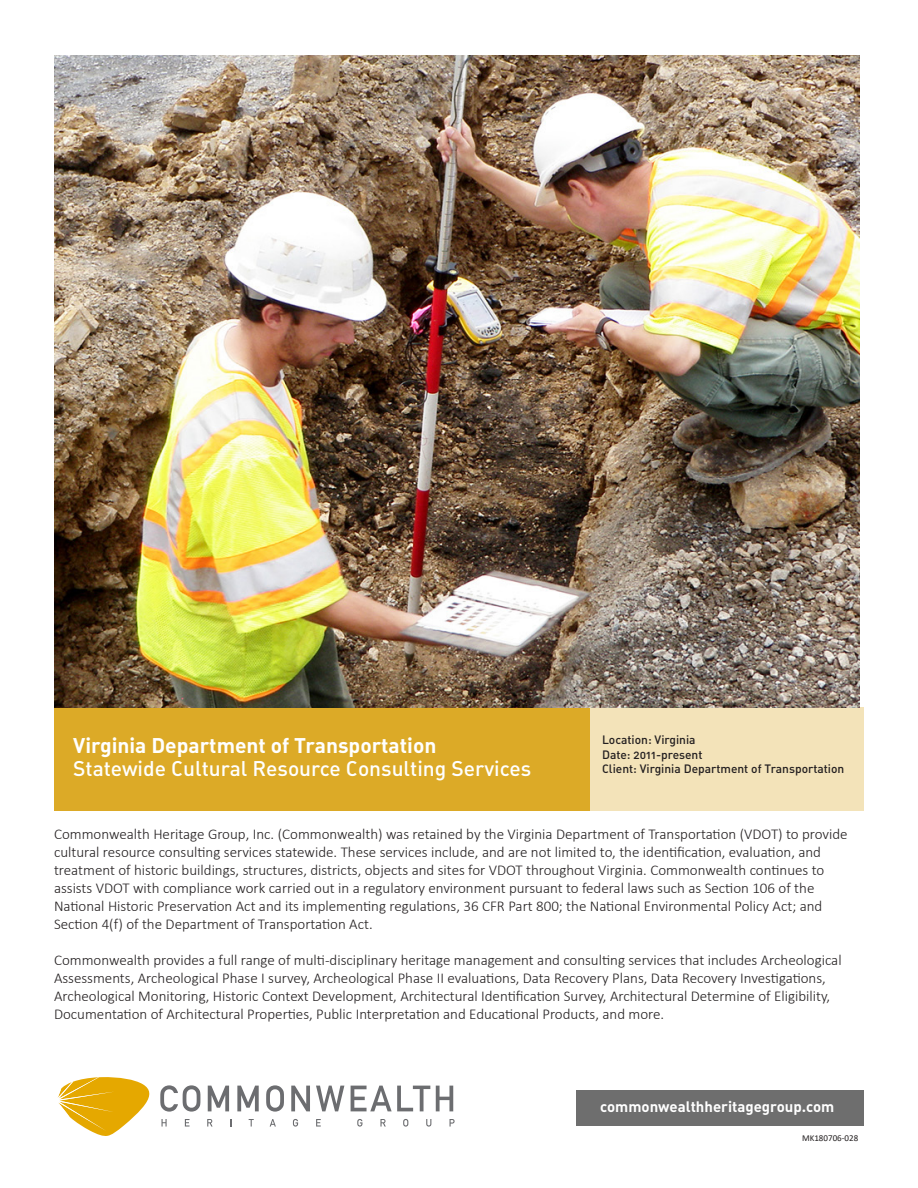
<style>
.page{position:relative;width:918px;height:1188px;background:#fff}
.page>*{position:absolute;margin:0;border:0;box-sizing:border-box;transform-origin:0 0}
.t1{font:21px "DIN Medium Alternate";color:#fff}
.t2{font:21px "DIN Bold Alternate";color:#fff}
.t3{font:300 15px/18px "Calibri";color:#231f20}
.t4{font:15px "DIN Bold Alternate";color:#fff}
.t5{font:12px "DIN Medium Alternate";color:#231f20}
.t6{font:9px "Calibri";color:#231f20}
</style>
<div class="page">
<div style="left:576px;top:1090px;width:287px;height:36px;background:#6e6e6e"></div>
<div style="left:54px;top:707px;width:810px;height:104px;background:#dcaa27"></div>
<div style="left:590px;top:707px;width:281px;height:104px;background:#f3e3b9"></div>
<svg style="left:162px;top:1119px;width:5px;height:8px"></svg>
<svg style="left:185px;top:1119px;width:5px;height:8px"></svg>
<svg style="left:207px;top:1119px;width:6px;height:8px"></svg>
<svg style="left:249px;top:1119px;width:5px;height:8px"></svg>
<svg style="left:270px;top:1119px;width:6px;height:8px"></svg>
<svg style="left:293px;top:1119px;width:5px;height:8px"></svg>
<svg style="left:316px;top:1119px;width:5px;height:8px"></svg>
<svg style="left:357px;top:1119px;width:5px;height:8px"></svg>
<svg style="left:380px;top:1119px;width:6px;height:8px"></svg>
<svg style="left:403px;top:1119px;width:5px;height:8px"></svg>
<svg style="left:426px;top:1119px;width:5px;height:8px"></svg>
<svg style="left:450px;top:1119px;width:5px;height:8px"></svg>
<svg style="left:160px;top:1085px;width:40px;height:27px"></svg>
<svg style="left:208px;top:1086px;width:21px;height:25px"></svg>
<svg style="left:237px;top:1086px;width:22px;height:25px"></svg>
<svg style="left:266px;top:1085px;width:18px;height:27px"></svg>
<svg style="left:291px;top:1086px;width:19px;height:25px"></svg>
<svg style="left:316px;top:1086px;width:28px;height:25px"></svg>
<svg style="left:351px;top:1086px;width:79px;height:25px"></svg>
<svg style="left:436px;top:1086px;width:17px;height:25px"></svg>
<svg style="left:57px;top:1077px;width:93px;height:59px"></svg>
<img style="left:54px;top:56px;width:806px;height:651px">
<p class="t2" style="left:73px;top:732px;width:365px">Virginia Department of Transportation</p>
<p class="t1" style="left:73px;top:755px;width:460px">Statewide Cultural Resource Consulting Services</p>
<p class="t5" style="left:602px;top:732px;width:95px">Location: Virginia</p>
<p class="t5" style="left:602px;top:747px;width:102px">Date: 2011-present</p>
<p class="t5" style="left:602px;top:761px;width:244px">Client: Virginia Department of Transportation</p>
<p class="t3" style="left:54px;top:825px;width:795px">Commonwealth Heritage Group, Inc. (Commonwealth) was retained by the Virginia Department of Transportation (VDOT) to provide cultural resource consulting services statewide. These services include, and are not limited to, the identification, evaluation, and treatment of historic buildings, structures, districts, objects and sites for VDOT throughout Virginia. Commonwealth continues to assists VDOT with compliance work carried out in a regulatory environment pursuant to federal laws such as Section 106 of the National Historic Preservation Act and its implementing regulations, 36 CFR Part 800; the National Environmental Policy Act; and Section 4(f) of the Department of Transportation Act.</p>
<p class="t3" style="left:54px;top:951px;width:789px">Commonwealth provides a full range of multi-disciplinary heritage management and consulting services that includes Archeological Assessments, Archeological Phase I survey, Archeological Phase II evaluations, Data Recovery Plans, Data Recovery Investigations, Archeological Monitoring, Historic Context Development, Architectural Identification Survey, Architectural Determine of Eligibility, Documentation of Architectural Properties, Public Interpretation and Educational Products, and more.</p>
<p class="t4" style="left:600px;top:1096px;width:236px">commonwealthheritagegroup.com</p>
<p class="t6" style="left:802px;top:1132px;width:58px">MK180706-028</p>
</div>
